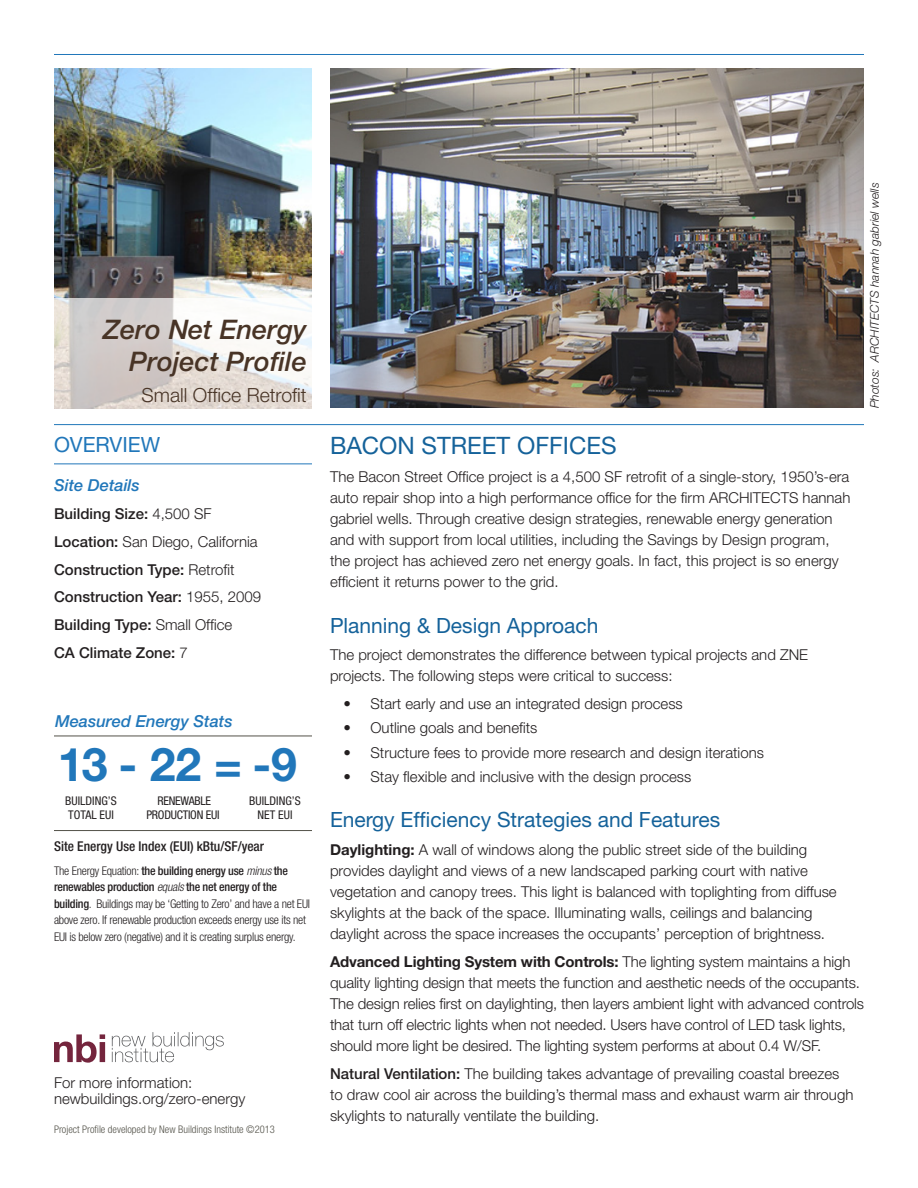
<style>
.page{position:relative;width:918px;height:1188px;background:#fff}
.page>*{position:absolute;margin:0;border:0;box-sizing:border-box;transform-origin:0 0}
.t1{font:700 46.5px "Helvetica Neue";color:#2177ba}
.t2{font:italic 500 27px/32.4px "Helvetica Neue";color:#483426;text-align:right}
.Page_title{font:24px "Helvetica Neue";color:#15629a}
.Heading{font:21px "Helvetica Neue";color:#15629a}
.t3{font:21px "Helvetica Neue";color:#2177ba}
.t4{font:300 19.5px "Helvetica Neue";color:#483426}
.t5{font:italic 500 16.5px "Helvetica Neue";color:#2177ba}
.first_word_bold_copy{font:300 15px/21px "Helvetica Neue";color:#231f20}
.body{font:300 15px/21px "Helvetica Neue";color:#231f20}
.first_word_bold_copy-2{font:500 15px "Helvetica Neue";color:#231f20}
.first_word_bold_copy-3{font:500 condensed 13.5px "Helvetica Neue";color:#231f20}
.first_word_bold_copy-4{font:300 condensed 12px/16.5px "Helvetica Neue";letter-spacing:-.02em;color:#231f20}
.body-2{font:italic 300 12px "Helvetica Neue";letter-spacing:-.005em;color:#231f20}
.t6{font:condensed 12px/14.4px "Helvetica Neue";color:#231f20}
.t7{font:condensed 12px/14.4px "Helvetica Neue";letter-spacing:-.02em;color:#231f20;text-align:center}
.t8{font:300 condensed 10.5px "Helvetica Neue";color:#535249}
.s1{font-weight:300}
.s2{font-weight:500}
.s3{font-style:italic}
.s4{font-weight:700}
</style>
<div class="page">
<hr style="left:54px;top:54px;width:810px;height:1px;background:#2177ba">
<hr style="left:54px;top:424px;width:810px;height:1px;background:#2177ba">
<hr style="left:54px;top:464px;width:258px;height:1px;background:#2177ba">
<img style="left:330px;top:68px;width:534px;height:340px">
<img style="left:54px;top:69px;width:258px;height:230px">
<hr style="left:54px;top:736px;width:258px;height:1px;background:#535249">
<hr style="left:54px;top:830px;width:258px;height:1px;background:#535249">
<svg style="left:54px;top:299px;width:258px;height:110px"></svg>
<svg style="left:54px;top:1034px;width:51px;height:29px"></svg>
<svg style="left:112px;top:1032px;width:112px;height:30px"></svg>
<p class="t2" style="left:103px;top:313px;width:205px">Zero Net Energy<br>Project Profile</p>
<p class="t4" style="left:142px;top:383px;width:167px">Small Office Retrofit</p>
<p class="t3" style="left:54px;top:432px;width:108px">OVERVIEW</p>
<p class="t5" style="left:54px;top:476px;width:87px">Site Details</p>
<p class="first_word_bold_copy-2" style="left:54px;top:505px;width:159px">Building Size: <span class="s1">4,500 SF</span></p>
<p class="first_word_bold_copy" style="left:54px;top:531px;width:205px"><span class="s2">Location:</span> San Diego, California</p>
<p class="first_word_bold_copy-2" style="left:54px;top:560px;width:182px">Construction Type: <span class="s1">Retrofit</span></p>
<p class="first_word_bold_copy-2" style="left:54px;top:588px;width:209px">Construction Year: <span class="s1">1955, 2009</span></p>
<p class="first_word_bold_copy-2" style="left:54px;top:616px;width:180px">Building Type: <span class="s1">Small Office</span></p>
<p class="first_word_bold_copy-2" style="left:54px;top:644px;width:135px">CA Climate Zone: <span class="s1">7</span></p>
<p class="t5" style="left:55px;top:711px;width:179px">Measured Energy Stats</p>
<p class="t1" style="left:58px;top:736px;width:241px">13 - 22 = -9</p>
<p class="t6" style="left:65px;top:793px;width:53px">BUILDING’S<br>TOTAL EUI</p>
<p class="t7" style="left:146px;top:793px;width:75px">RENEWABLE<br>PRODUCTION EUI</p>
<p class="t6" style="left:249px;top:793px;width:53px;text-align:center">BUILDING’S<br>NET EUI</p>
<p class="first_word_bold_copy-3" style="left:54px;top:839px;width:212px">Site Energy Use Index (EUI) kBtu/SF/year</p>
<p class="first_word_bold_copy-4" style="left:54px;top:862px;width:258px">The Energy Equation: <span class="s2">the building energy use</span> <span class="s3">minus</span> <span class="s2">the renewables production</span> <span class="s3">equals</span> <span class="s2">the net energy of the building</span>. Buildings may be ‘Getting to Zero’ and have a net EUI above zero. If renewable production exceeds energy use its net EUI is below zero (negative) and it is creating surplus energy.</p>
<p class="first_word_bold_copy" style="left:54px;top:1074px;width:193px;line-height:16.5px">For more information: newbuildings.org/zero-energy</p>
<p class="t8" style="left:54px;top:1124px;width:222px">Project Profile developed by New Buildings Institute ©2013</p>
<p class="body-2" style="left:868px;top:408px;width:227px;rotate:-90deg">Photos: ARCHITECTS hannah gabriel wells</p>
<p class="Page_title" style="left:330px;top:432px;width:288px">BACON STREET OFFICES</p>
<p class="body" style="left:330px;top:466px;width:522px">The Bacon Street Office project is a 4,500 SF retrofit of a single-story, 1950’s-era auto repair shop into a high performance office for the firm ARCHITECTS hannah gabriel wells. Through creative design strategies, renewable energy generation and with support from local utilities, including the Savings by Design program, the project has achieved zero net energy goals. In fact, this project is so energy efficient it returns power to the grid.</p>
<p class="Heading" style="left:330px;top:613px;width:270px">Planning &amp; Design Approach</p>
<p class="body" style="left:330px;top:644px;width:480px">The project demonstrates the difference between typical projects and ZNE projects. The following steps were critical to success:</p>
<p class="body" style="left:344px;top:693px;width:341px">• Start early and use an integrated design process</p>
<p class="body" style="left:344px;top:717px;width:195px">• Outline goals and benefits</p>
<p class="body" style="left:344px;top:741px;width:422px">• Structure fees to provide more research and design iterations</p>
<p class="body" style="left:344px;top:766px;width:349px">• Stay flexible and inclusive with the design process</p>
<p class="Heading" style="left:330px;top:807px;width:392px">Energy Efficiency Strategies and Features</p>
<p class="first_word_bold_copy" style="left:330px;top:839px;width:508px"><span class="s4">Daylighting:</span> A wall of windows along the public street side of the building provides daylight and views of a new landscaped parking court with native vegetation and canopy trees. This light is balanced with toplighting from diffuse skylights at the back of the space. Illuminating walls, ceilings and balancing daylight across the space increases the occupants’ perception of brightness.</p>
<p class="first_word_bold_copy" style="left:330px;top:951px;width:536px"><span class="s4">Advanced Lighting System with Controls:</span> The lighting system maintains a high quality lighting design that meets the function and aesthetic needs of the occupants.<br>The design relies first on daylighting, then layers ambient light with advanced controls that turn off electric lights when not needed. Users have control of LED task lights, should more light be desired. The lighting system performs at about 0.4 W/SF.</p>
<p class="first_word_bold_copy" style="left:330px;top:1062px;width:525px"><span class="s2">Natural Ventilation:</span> The building takes advantage of prevailing coastal breezes to draw cool air across the building’s thermal mass and exhaust warm air through skylights to naturally ventilate the building.</p>
</div>
